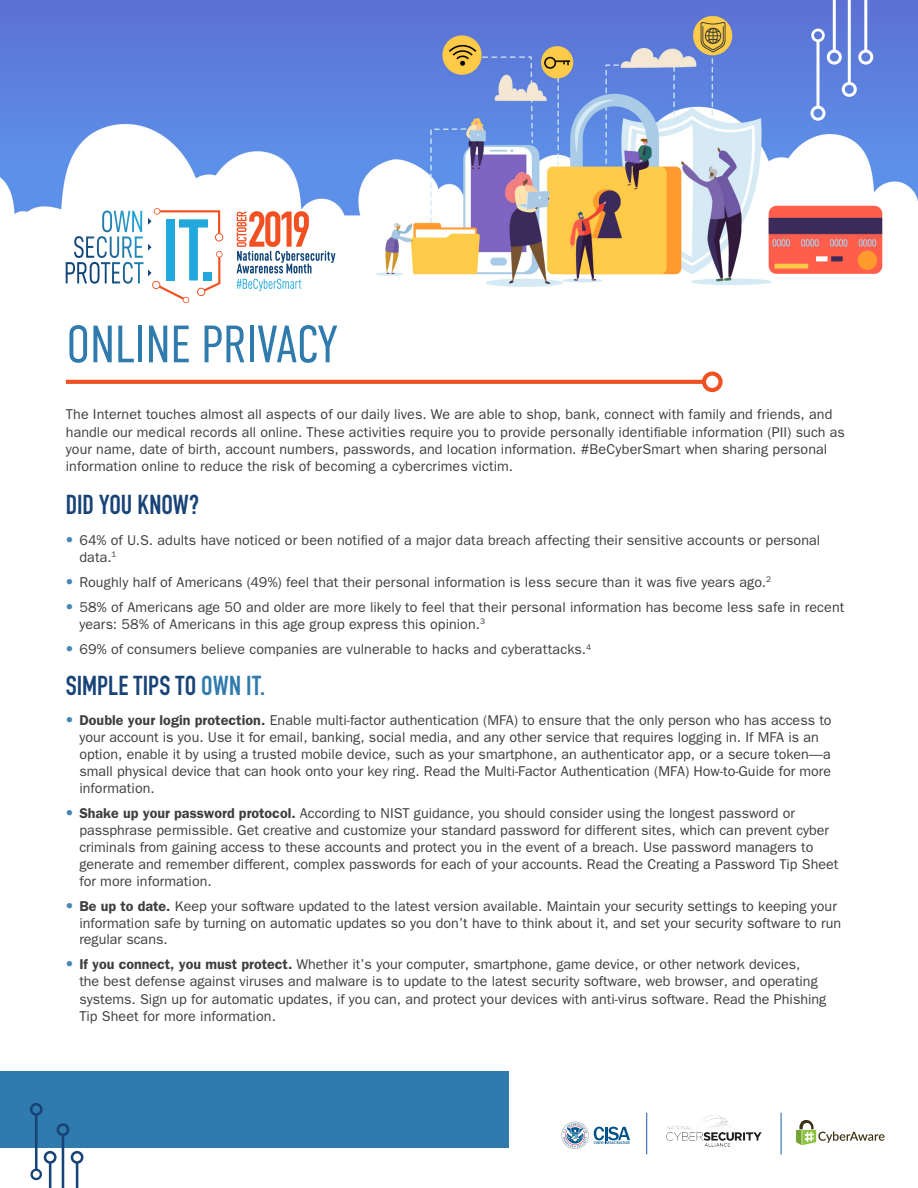
<style>
.page{position:relative;width:918px;height:1188px;background:#fff}
.page>*{position:absolute;margin:0;border:0;box-sizing:border-box;transform-origin:0 0}
.t1{font:300 52.5px "DIN Condensed";letter-spacing:-.01em;color:#307bad}
.t2{font:700 27px "DIN Condensed";color:#184377}
.t3{font:14.25px/17.1px "ITC Franklin Gothic Std";color:#3e3e3f}
.s1{font-family:"DIN Condensed";font-weight:700;font-size:15px;color:#4588b5}
.s2{color:#307bad}
.s3{font-weight:600}
</style>
<div class="page">
<img style="left:0;top:0;width:918px;height:289px">
<svg style="left:66px;top:208px;width:157px;height:95px"></svg>
<svg style="left:237px;top:279px;width:64px;height:12px"></svg>
<svg style="left:237px;top:211px;width:98px;height:62px"></svg>
<div style="left:827px;top:50px;width:15px;height:15px;border:3px solid #fff;border-radius:50%"></div>
<hr style="left:817px;top:41px;width:3px;height:66px;background:#fff">
<div style="left:811px;top:29px;width:14px;height:13px;border:3px solid #fff;border-radius:50%"></div>
<div style="left:811px;top:106px;width:15px;height:15px;border:3px solid #fff;border-radius:50%"></div>
<div style="left:842px;top:82px;width:15px;height:15px;border:3px solid #fff;border-radius:50%"></div>
<div style="left:858px;top:50px;width:15px;height:15px;border:3px solid #fff;border-radius:50%"></div>
<hr style="left:833px;top:0;width:3px;height:51px;background:#fff">
<hr style="left:848px;top:0;width:3px;height:83px;background:#fff">
<hr style="left:864px;top:0;width:3px;height:51px;background:#fff">
<hr style="left:646px;top:1113px;width:1px;height:41px;background:#1a5aa7">
<hr style="left:781px;top:1113px;width:1px;height:41px;background:#1a5aa7">
<img style="left:666px;top:1115px;width:95px;height:32px">
<svg style="left:796px;top:1120px;width:89px;height:25px"></svg>
<svg style="left:561px;top:1121px;width:69px;height:28px"></svg>
<svg style="left:66px;top:380px;width:636px;height:4px;background:#f05528"></svg>
<div style="left:702px;top:372px;width:21px;height:20px;border:4px solid #f05123;border-radius:50%"></div>
<div style="left:0;top:1072px;width:509px;height:76px;background:#307bad"></div>
<hr style="left:49px;top:1162px;width:2px;height:26px;background:#184377">
<div style="left:44px;top:1151px;width:13px;height:13px;border:3px solid #184377;border-radius:50%"></div>
<hr style="left:35px;top:1114px;width:3px;height:56px;background:#184377">
<div style="left:30px;top:1169px;width:12px;height:11px;border:2px solid #184377;border-radius:50%"></div>
<div style="left:30px;top:1103px;width:13px;height:13px;border:3px solid #184377;border-radius:50%"></div>
<hr style="left:62px;top:1135px;width:2px;height:53px;background:#184377">
<div style="left:57px;top:1123px;width:12px;height:13px;border:3px solid #184377;border-radius:50%"></div>
<hr style="left:76px;top:1162px;width:2px;height:26px;background:#184377">
<div style="left:71px;top:1151px;width:13px;height:13px;border:3px solid #184377;border-radius:50%"></div>
<h1 class="t1" style="left:66px;top:315px;width:274px">ONLINE PRIVACY</h1>
<p class="t3" style="left:66px;top:406px;width:781px">The Internet touches almost all aspects of our daily lives. We are able to shop, bank, connect with family and friends, and handle our medical records all online. These activities require you to provide personally identifiable information (PII) such as your name, date of birth, account numbers, passwords, and location information. #BeCyberSmart when sharing personal information online to reduce the risk of becoming a cybercrimes victim.</p>
<h2 class="t2" style="left:66px;top:486px;width:135px">DID YOU KNOW?</h2>
<p class="t3" style="left:79px;top:531px;width:742px;text-indent:-14px"><span class="s1">•</span> 64% of U.S. adults have noticed or been notified of a major data breach affecting their sensitive accounts or personal data.<sup>1</sup></p>
<p class="t3" style="left:66px;top:574px;width:707px"><span class="s1">•</span> Roughly half of Americans (49%) feel that their personal information is less secure than it was five years ago.<sup>2</sup></p>
<p class="t3" style="left:79px;top:599px;width:767px;text-indent:-14px"><span class="s1">•</span> 58% of Americans age 50 and older are more likely to feel that their personal information has become less safe in recent years: 58% of Americans in this age group express this opinion.<sup>3</sup></p>
<p class="t3" style="left:66px;top:641px;width:527px"><span class="s1">•</span> 69% of consumers believe companies are vulnerable to hacks and cyberattacks.<sup>4</sup></p>
<h2 class="t2" style="left:66px;top:667px;width:201px">SIMPLE TIPS TO <span class="s2">OWN IT.</span></h2>
<p class="t3" style="left:79px;top:712px;width:754px;text-indent:-14px"><span class="s1">•</span> <span class="s3">Double your login protection.</span> Enable multi-factor authentication (MFA) to ensure that the only person who has access to your account is you. Use it for email, banking, social media, and any other service that requires logging in. If MFA is an option, enable it by using a trusted mobile device, such as your smartphone, an authenticator app, or a secure token—a small physical device that can hook onto your key ring. Read the Multi-Factor Authentication (MFA) How-to-Guide for more information.</p>
<p class="t3" style="left:79px;top:805px;width:760px;text-indent:-13px"><span class="s1">•</span> <span class="s3">Shake up your password protocol.</span> According to NIST guidance, you should consider using the longest password or passphrase permissible. Get creative and customize your standard password for different sites, which can prevent cyber criminals from gaining access to these accounts and protect you in the event of a breach. Use password managers to generate and remember different, complex passwords for each of your accounts. Read the Creating a Password Tip Sheet for more information.</p>
<p class="t3" style="left:79px;top:898px;width:763px;line-height:16.6px;text-indent:-14px"><span class="s1">•</span> <span class="s3">Be up to date.</span> Keep your software updated to the latest version available. Maintain your security settings to keeping your information safe by turning on automatic updates so you don’t have to think about it, and set your security software to run regular scans.</p>
<p class="t3" style="left:79px;top:956px;width:748px;text-indent:-14px"><span class="s1">•</span> <span class="s3">If you connect, you must protect.</span> Whether it’s your computer, smartphone, game device, or other network devices,<br>the best defense against viruses and malware is to update to the latest security software, web browser, and operating systems. Sign up for automatic updates, if you can, and protect your devices with anti-virus software. Read the Phishing Tip Sheet for more information.</p>
</div>
